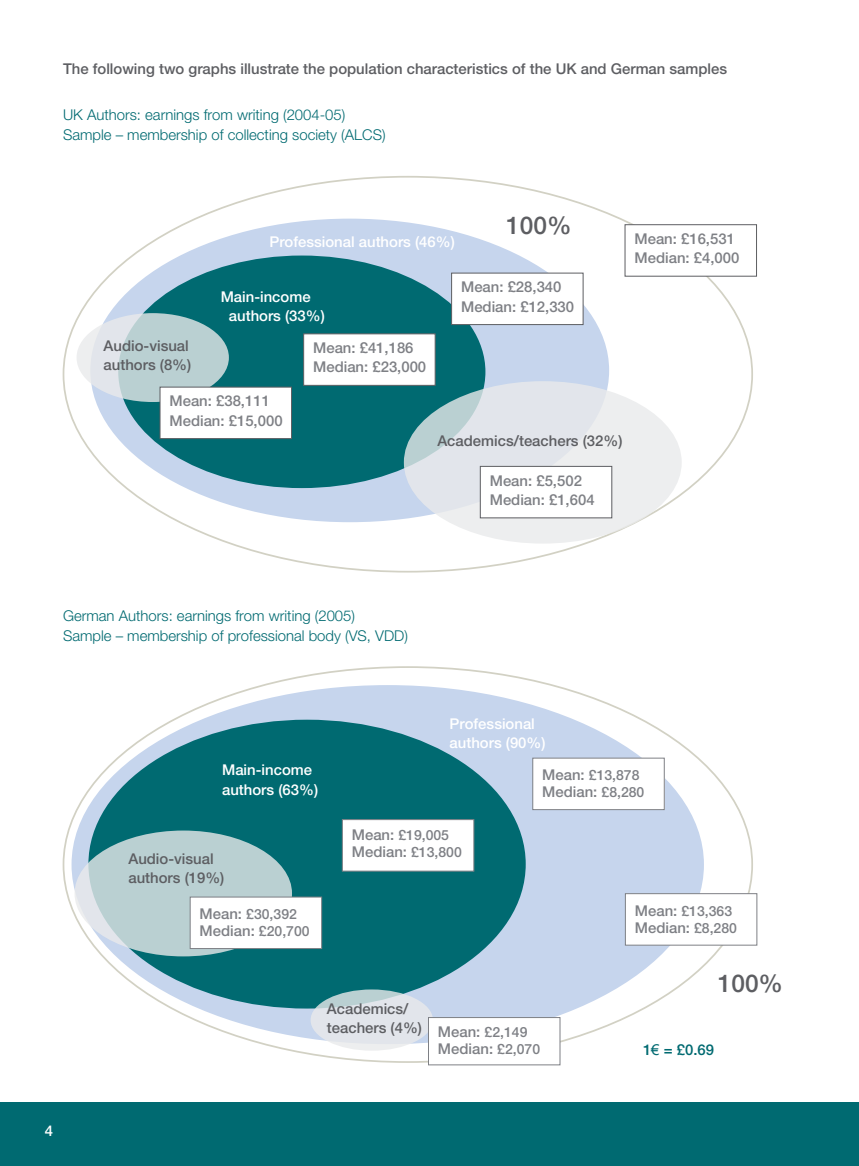
<style>
.page{position:relative;width:859px;height:1166px;background:#fff}
.page>*{position:absolute;margin:0;border:0;box-sizing:border-box;transform-origin:0 0}
.table_heads{font:500 24.5px "Helvetica Neue";color:#5d5e62}
.table_heads-2{font:500 14.88px "Helvetica Neue";color:#7e8085}
.sub_heads{font:300 14.88px/19.2px "Helvetica Neue";color:#006a71}
.table_heads-3{font:500 14.88px/19.2px "Helvetica Neue";color:#fff}
.table_heads-4{font:500 14.88px/19.2px "Helvetica Neue";color:#5d5e62}
.copy_heads{font:500 14.88px "Helvetica Neue";color:#5d5e62}
.table_heads-5{font:500 14.88px "Helvetica Neue";color:#006a71}
.table_heads-6{font:500 14px "Helvetica Neue";color:#7e8085}
.s1{font-size:14.88px}
.s2{font-size:14px}
.s3{font-family:"Arial Unicode MS";font-weight:400}
</style>
<div class="page">
<div style="left:71px;top:685px;width:632px;height:359px;background:#c6d5ed;border-radius:50%"></div>
<div style="left:88px;top:720px;width:437px;height:288px;background:#006a71;border-radius:50%"></div>
<svg style="left:74px;top:830px;width:218px;height:126px;background:#bbd0d3"></svg>
<svg style="left:310px;top:989px;width:123px;height:61px;background:#dae1e6"></svg>
<div style="left:532px;top:758px;width:132px;height:51px;background:#fff"></div>
<div style="left:532px;top:758px;width:132px;height:52px;border:1px solid #7e8085"></div>
<div style="left:342px;top:819px;width:132px;height:52px;background:#fff;border:1px solid #7e8085"></div>
<div style="left:190px;top:896px;width:132px;height:53px;background:#fff;border:1px solid #7e8085"></div>
<div style="left:624px;top:893px;width:133px;height:52px;background:#fff;border:1px solid #7e8085"></div>
<div style="left:428px;top:1017px;width:132px;height:48px;background:#fff;border:1px solid #7e8085"></div>
<div style="left:0;top:1103px;width:858px;height:63px;background:#006a71"></div>
<div style="left:90px;top:219px;width:519px;height:303px;background:#c6d5ed;border-radius:50%"></div>
<div style="left:118px;top:255px;width:367px;height:233px;background:#006a71;border-radius:50%"></div>
<svg style="left:403px;top:381px;width:278px;height:162px;background:#e1e6e9"></svg>
<div style="left:624px;top:224px;width:132px;height:53px;background:#fff;border:1px solid #5d5e62"></div>
<div style="left:451px;top:273px;width:132px;height:52px;background:#fff;border:1px solid #5d5e62"></div>
<div style="left:303px;top:333px;width:132px;height:53px;background:#fff;border:1px solid #5d5e62"></div>
<div style="left:479px;top:466px;width:133px;height:52px;background:#fff;border:1px solid #5d5e62"></div>
<svg style="left:76px;top:313px;width:153px;height:89px;background:#c5d5d8"></svg>
<div style="left:159px;top:387px;width:133px;height:52px;background:#fff;border:1px solid #5d5e62"></div>
<p class="copy_heads" style="left:63px;top:60px;width:665px">The following two graphs illustrate the population characteristics of the UK and German samples</p>
<p class="sub_heads" style="left:63px;top:105px;width:324px">UK Authors: earnings from writing (2004-05)<br>Sample – membership of collecting society (ALCS)</p>
<p class="table_heads-3" style="left:269px;top:232px;width:187px">Professional authors (46%)</p>
<p class="table_heads" style="left:506px;top:210px;width:67px">100%</p>
<p class="table_heads-3" style="left:229px;top:287px;width:97px;text-indent:-8px">Main-income authors (33%)</p>
<p class="table_heads-4" style="left:104px;top:336px;width:89px">Audio-visual authors (8%)</p>
<p class="table_heads-2" style="left:169px;top:392px;width:102px">Mean: £38,111</p>
<p class="table_heads-2" style="left:169px;top:411px;width:115px">Median: £15,000</p>
<p class="table_heads-2" style="left:313px;top:339px;width:102px">Mean: £41,186</p>
<p class="table_heads-2" style="left:313px;top:358px;width:115px">Median: £23,000</p>
<p class="table_heads-2" style="left:461px;top:278px;width:102px">Mean: £28,340</p>
<p class="table_heads-2" style="left:461px;top:297px;width:115px">Median: £12,330</p>
<p class="table_heads-4" style="left:437px;top:431px;width:186px">Academics/teachers (32%)</p>
<p class="table_heads-2" style="left:489px;top:471px;width:94px">Mean: £5,502</p>
<p class="table_heads-2" style="left:489px;top:491px;width:106px">Median: £1,604</p>
<p class="table_heads-2" style="left:634px;top:230px;width:102px">Mean: £16,531</p>
<p class="table_heads-2" style="left:634px;top:249px;width:106px">Median: £4,000</p>
<p class="sub_heads" style="left:63px;top:606px;width:346px">German Authors: earnings from writing (2005)<br>Sample – membership of professional body (VS, VDD)</p>
<p class="table_heads-3" style="left:45px;top:1121px;width:10px">4</p>
<p class="table_heads-3" style="left:222px;top:760px;width:97px">Main-income authors (63%)</p>
<p class="table_heads-4" style="left:128px;top:849px;width:97px">Audio-visual authors (19%)</p>
<p class="table_heads-6" style="left:199px;top:906px;width:99px"><span class="s1">Mean:</span> £30,392</p>
<p class="table_heads-2" style="left:199px;top:922px;width:111px">Median: <span class="s2">£20,700</span></p>
<p class="table_heads-3" style="left:449px;top:713px;width:97px">Professional authors (90%)</p>
<p class="table_heads-6" style="left:352px;top:826px;width:99px"><span class="s1">Mean:</span> £19,005</p>
<p class="table_heads-2" style="left:352px;top:843px;width:111px">Median: <span class="s2">£13,800</span></p>
<p class="table_heads-6" style="left:542px;top:767px;width:99px"><span class="s1">Mean:</span> £13,878</p>
<p class="table_heads-2" style="left:542px;top:783px;width:104px">Median: <span class="s2">£8,280</span></p>
<p class="table_heads-6" style="left:634px;top:902px;width:99px"><span class="s1">Mean:</span> £13,363</p>
<p class="table_heads-2" style="left:634px;top:918px;width:104px">Median: <span class="s2">£8,280</span></p>
<p class="table_heads-4" style="left:327px;top:999px;width:97px">Academics/ teachers (4%)</p>
<p class="table_heads-6" style="left:438px;top:1023px;width:91px"><span class="s1">Mean:</span> £2,149</p>
<p class="table_heads-2" style="left:438px;top:1040px;width:104px">Median: <span class="s2">£2,070</span></p>
<p class="table_heads" style="left:717px;top:969px;width:67px">100%</p>
<p class="table_heads-5" style="left:642px;top:1041px;width:72px">1<span class="s3">€</span> = £0.69</p>
</div>
